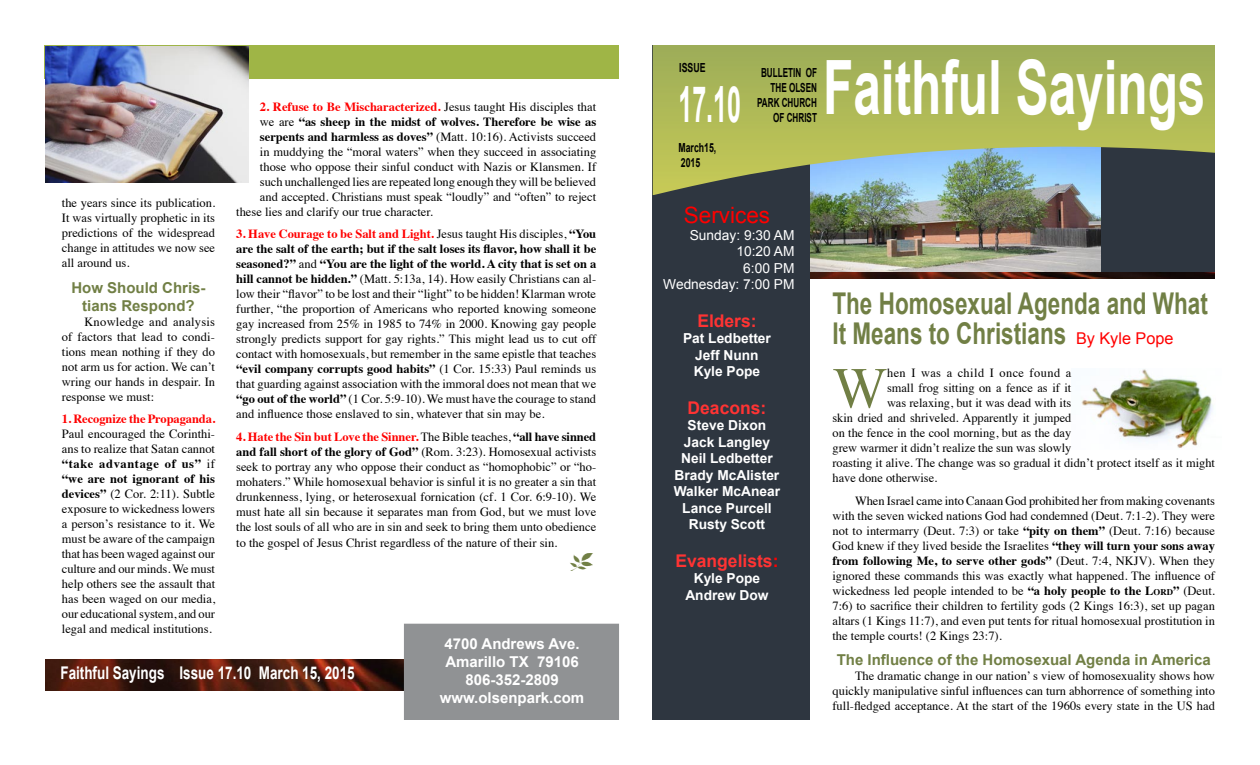
<style>
.page{position:relative;width:1260px;height:765px;background:#fff}
.page>*{position:absolute;margin:0;border:0;box-sizing:border-box;transform-origin:0 0}
.t1{font:700 75px "Arial";color:#fff;scale:.66 1}
.t2{font:57.75px "Times New Roman";color:#717f45}
.t3{font:700 50px "Arial";color:#fff;scale:.5 1}
.t4{font:700 30px/30px "Arial";color:#717f45;scale:.75 1}
.t5{font:22.5px "Arial";color:#f00}
.t6{font:700 17.5px "Arial";color:#fff;scale:.77 1}
.t7{font:700 17.5px "Arial";color:#f33}
.t8{font:700 15px/18px "Arial";color:#717f45;text-align:center}
.t9{font:700 15px/18px "Arial";color:#fff;text-align:center}
.t10{font:700 13.75px/16.5px "Arial";color:#fff;text-align:center}
.t11{font:13.75px/16.5px "Arial";color:#fff;text-align:right}
.t12{font:12.5px/15px "Times";color:#000;text-align:justify}
.t13{font:700 12.5px "Times";color:#f00}
.t14{font:700 12.5px "Times";color:#000}
.t15{font:700 12.5px/15px "Arial";color:#000;text-align:right;scale:.65 1}
.t16{font:12.5px "Times";letter-spacing:.035em;color:#000}
.t17{font:700 12.5px/15px "Arial";color:#000;scale:.7 1}
.s1{font-weight:400;color:#000}
.s2{font-weight:400}
.s3{font-weight:700}
.s4{font-weight:700;color:#f00}
.s5{color:#f00}
.s6{font-weight:400;font-size:16.25px;color:#f00}
.s7{font-weight:700;font-size:8.75px}
</style>
<div class="page">
<img style="left:1081px;top:369px;width:132px;height:79px">
<div style="left:45px;top:45px;width:573px;height:34px;background:#9fb546"></div>
<img style="left:810px;top:195px;width:292px;height:78px">
<div style="left:1102px;top:45px;width:113px;height:229px;background:#2e3640"></div>
<div style="left:652px;top:45px;width:158px;height:675px;background:#2e3640"></div>
<svg style="left:652px;top:45px;width:563px;height:150px"></svg>
<img style="left:810px;top:273px;width:405px;height:6px">
<img style="left:45px;top:660px;width:359px;height:31px">
<div style="left:405px;top:625px;width:213px;height:94px;background:#909294"></div>
<div style="left:404px;top:624px;width:215px;height:96px;border:2px solid #909294"></div>
<img style="left:45px;top:46px;width:204px;height:137px">
<p class="t13" style="left:260px;top:94px;width:338px">2. Refuse to Be Mischaracterized. <span class="s1">Jesus taught His disciples that</span></p>
<p class="t14" style="left:260px;top:109px;width:338px"><span class="s2">we are</span> “as sheep in the midst of wolves. Therefore be wise as</p>
<p class="t12" style="left:260px;top:128px;width:338px"><span class="s3">serpents and harmless as doves”</span> (Matt. 10:16). Activists succeed</p>
<p class="t12" style="left:260px;top:143px;width:338px">in muddying the “moral waters” when they succeed in associating</p>
<p class="t12" style="left:260px;top:158px;width:338px">those who oppose their sinful conduct with Nazis or Klansmen. If</p>
<p class="t12" style="left:260px;top:173px;width:338px">such unchallenged lies are repeated long enough they will be believed</p>
<p class="t12" style="left:260px;top:188px;width:338px">and accepted. Christians must speak “loudly” and “often” to reject</p>
<p class="t12" style="left:236px;top:203px;width:198px">these lies and clarify our true character.</p>
<p class="t12" style="left:236px;top:225px;width:362px"><span class="s4">3. Have Courage to be Salt and Light.</span> Jesus taught His disciples, <span class="s3">“You are the salt of the earth; but if the salt loses its flavor, how shall it be seasoned?”</span> and <span class="s3">“You are the light of the world. A city that is set on a hill cannot be hidden.”</span> (Matt. 5:13a, 14). How easily Christians can al&shy;low their “flavor” to be lost and their “light” to be hidden! Klarman wrote further, “the proportion of Americans who reported knowing someone gay increased from 25% in 1985 to 74% in 2000. Knowing gay people strongly predicts support for gay rights.” This might lead us to cut off contact with homosexuals, but remember in the same epistle that teaches <span class="s3">“evil company corrupts good habits”</span> (1 Cor. 15:33) Paul reminds us that guarding against association with the immoral does not mean that we <span class="s3">“go out of the world”</span> (1 Cor. 5:9-10). We must have the courage to stand and influence those enslaved to sin, whatever that sin may be.</p>
<p class="t12" style="left:236px;top:428px;width:362px"><span class="s4">4. Hate the Sin but Love the Sinner.</span> The Bible teaches, <span class="s3">“all have sinned and fall short of the glory of God”</span> (Rom. 3:23). Homosexual activists seek to portray any who oppose their conduct as “homophobic” or “ho&shy;mohaters.” While homosexual behavior is sinful it is no greater a sin that drunkenness, lying, or heterosexual fornication (cf. 1 Cor. 6:9-10). We must hate all sin because it separates man from God, but we must love the lost souls of all who are in sin and seek to bring them unto obedience</p>
<p class="t12" style="left:236px;top:534px;width:323px">to the gospel of Jesus Christ regardless of the nature of their sin.</p>
<p class="t12" style="left:62px;top:195px;width:155px">the years since its publication.<br>It was virtually prophetic in its predictions of the widespread change in attitudes we now see all around us.</p>
<p class="t8" style="left:71px;top:279px;width:136px">How Should Chris&shy;tians Respond?</p>
<p class="t12" style="left:62px;top:313px;width:155px;text-indent:22px">Knowledge and analysis of factors that lead to condi&shy;tions mean nothing if they do not arm us for action. We can’t wring our hands in despair. In response we must:</p>
<p class="t13" style="left:62px;top:407px;width:155px">1. Recognize the Propaganda.</p>
<p class="t12" style="left:62px;top:426px;width:155px">Paul encouraged the Corinthi&shy;ans to realize that Satan cannot <span class="s3">“take advantage of us”</span> if <span class="s3">“we are not ignorant of his devices”</span> (2 Cor. 2:11). Subtle exposure to wickedness lowers a person’s resistance to it. We must be aware of the campaign that has been waged against our culture and our minds. We must help others see the assault that has been waged on our media, our educational system, and our legal and medical institutions.</p>
<h3 class="t6" style="left:60px;top:661px;width:384px">Faithful Sayings Issue 17.10 March 15, 2015</h3>
<p class="t9" style="left:440px;top:635px;width:146px">4700 Andrews Ave.<br>Amarillo TX 79106<br>806-352-2809 www.olsenpark.com</p>
<p class="t17" style="left:679px;top:61px;width:39px">ISSUE</p>
<h3 class="t3" style="left:678px;top:72px;width:127px">17.10</h3>
<p class="t17" style="left:678px;top:141px;width:56px">March15,<br>2015</p>
<p class="t15" style="left:757px;top:66px;width:94px">BULLETIN OF<br>THE OLSEN<br>PARK CHURCH<br>OF CHRIST</p>
<h1 class="t1" style="left:823px;top:38px;width:581px">Faithful Sayings</h1>
<h3 class="t5" style="left:684px;top:200px;width:88px">Services</h3>
<p class="t11" style="left:663px;top:227px;width:133px">Sunday: 9:30 AM<br>10:20 AM<br>6:00 PM<br>Wednesday: 7:00 PM</p>
<h3 class="t7" style="left:697px;top:309px;width:61px">Elders:</h3>
<p class="t10" style="left:683px;top:331px;width:89px">Pat Ledbetter<br>Jeff Nunn<br>Kyle Pope</p>
<h3 class="t7" style="left:688px;top:396px;width:80px">Deacons:</h3>
<p class="t10" style="left:674px;top:418px;width:108px">Steve Dixon<br>Jack Langley<br>Neil Ledbetter<br>Brady McAlister<br>Walker McAnear<br>Lance Purcell<br>Rusty Scott</p>
<h3 class="t7" style="left:675px;top:549px;width:105px">Evangelists<span class="s5">:</span></h3>
<p class="t10" style="left:685px;top:571px;width:85px">Kyle Pope<br>Andrew Dow</p>
<h3 class="t4" style="left:832px;top:290px;width:502px">The Homosexual Agenda and What<br>It Means to Christians <span class="s6">By Kyle Pope</span></h3>
<h2 class="t2" style="left:832px;top:349px;width:56px">W</h2>
<p class="t16" style="left:887px;top:361px;width:186px">hen I was a child I once found a</p>
<p class="t12" style="left:887px;top:380px;width:186px">small frog sitting on a fence as if it</p>
<p class="t12" style="left:887px;top:395px;width:186px">was relaxing, but it was dead with its</p>
<p class="t12" style="left:833px;top:410px;width:240px">skin dried and shriveled. Apparently it jumped</p>
<p class="t12" style="left:833px;top:425px;width:240px">on the fence in the cool morning, but as the day</p>
<p class="t12" style="left:833px;top:440px;width:240px">grew warmer it didn’t realize the sun was slowly</p>
<p class="t12" style="left:833px;top:455px;width:384px">roasting it alive. The change was so gradual it didn’t protect itself as it might</p>
<p class="t12" style="left:832px;top:470px;width:106px">have done otherwise.</p>
<p class="t12" style="left:832px;top:492px;width:384px;text-indent:22px">When Israel came into Canaan God prohibited her from making covenants with the seven wicked nations God had condemned (Deut. 7:1-2). They were not to intermarry (Deut. 7:3) or take <span class="s3">“pity on them”</span> (Deut. 7:16) because God knew if they lived beside the Israelites <span class="s3">“they will turn your sons away from following Me, to serve other gods”</span> (Deut. 7:4, NKJV). When they ignored these commands this was exactly what happened. The influence of wickedness led people intended to be <span class="s3">“a holy people to the L</span><span class="s7">ORD</span><span class="s3">”</span> (Deut.<br>7:6) to sacrifice their children to fertility gods (2 Kings 16:3), set up pagan altars (1 Kings 11:7), and even put tents for ritual homosexual prostitution in the temple courts! (2 Kings 23:7).</p>
<p class="t8" style="left:837px;top:652px;width:375px">The Influence of the Homosexual Agenda in America</p>
<p class="t12" style="left:832px;top:668px;width:384px;text-indent:22px">The dramatic change in our nation’ s view of homosexuality shows how quickly manipulative sinful influences can turn abhorrence of something into full-fledged acceptance. At the start of the 1960s every state in the US had</p>
</div>
